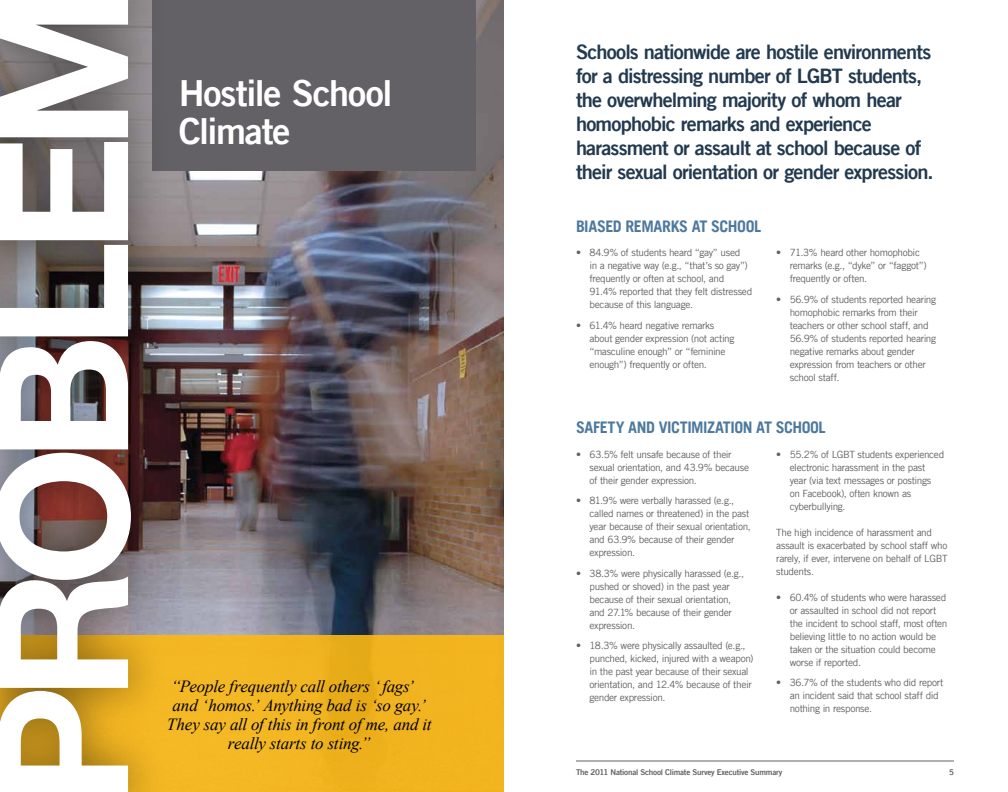
<style>
.page{position:relative;width:1008px;height:792px;background:#fff}
.page>*{position:absolute;margin:0;border:0;box-sizing:border-box;transform-origin:0 0}
.t1{font:36px/38px "Trade Gothic LT Bold Two";letter-spacing:-.03em;color:#fff}
.t2{font:20px/24px "Trade Gothic LT Bold Two";letter-spacing:-.04em;color:#22394f}
.t3{font:italic 17px "Times New Roman";letter-spacing:-.015em;color:#000}
.t4{font:700 16px "Trade Gothic LT";letter-spacing:-.03em;color:#4d799e}
.t5{font:10px/13px "Trade Gothic LT";letter-spacing:-.035em;color:#636165}
.t6{font:8px "Trade Gothic LT Bold Two";letter-spacing:-.025em;color:#636165}
</style>
<div class="page">
<hr style="left:576px;top:761px;width:378px;height:1px;background:#636165">
<img style="left:174px;top:0;width:330px;height:635px">
<div style="left:0;top:635px;width:504px;height:157px;background:#f2b420"></div>
<div style="left:152px;top:0;width:324px;height:171px;background:#636165"></div>
<img style="left:131px;top:0;width:43px;height:792px">
<svg style="left:0;top:0;width:131px;height:792px"></svg>
<h1 class="t1" style="left:179px;top:74px;width:215px">Hostile School<br>Climate</h1>
<h3 class="t3" style="left:171px;top:674px;width:244px">“People frequently call others ‘ fags’</h3>
<h3 class="t3" style="left:173px;top:693px;width:255px">and ‘homos.’ Anything bad is ‘so gay.’</h3>
<h3 class="t3" style="left:167px;top:712px;width:266px">They say all of this in front of me, and it</h3>
<h3 class="t3" style="left:228px;top:731px;width:144px">really starts to sting.”</h3>
<p class="t2" style="left:576px;top:40px;width:359px">Schools nationwide are hostile environments for a distressing number of LGBT students, the overwhelming majority of whom hear homophobic remarks and experience harassment or assault at school because of their sexual orientation or gender expression.</p>
<h3 class="t4" style="left:576px;top:216px;width:187px">BIASED REMARKS AT SCHOOL</h3>
<p class="t5" style="left:590px;top:246px;width:164px;text-indent:-14px">• 84.9% of students heard “gay” used<br>in a negative way (e.g., “that’s so gay”) frequently or often at school, and 91.4% reported that they felt distressed because of this language.</p>
<p class="t5" style="left:590px;top:319px;width:147px;text-indent:-14px">• 61.4% heard negative remarks about gender expression (not acting “masculine enough” or “feminine enough”) frequently or often.</p>
<p class="t5" style="left:790px;top:246px;width:139px;text-indent:-14px">• 71.3% heard other homophobic remarks (e.g., “dyke” or “faggot”) frequently or often.</p>
<p class="t5" style="left:790px;top:293px;width:148px;text-indent:-14px">• 56.9% of students reported hearing homophobic remarks from their teachers or other school staff, and<br>56.9% of students reported hearing negative remarks about gender expression from teachers or other school staff.</p>
<h3 class="t4" style="left:576px;top:417px;width:251px">SAFETY AND VICTIMIZATION AT SCHOOL</h3>
<p class="t5" style="left:590px;top:448px;width:161px;text-indent:-14px">• 63.5% felt unsafe because of their sexual orientation, and 43.9% because of their gender expression.</p>
<p class="t5" style="left:590px;top:494px;width:163px;text-indent:-14px">• 81.9% were verbally harassed (e.g., called names or threatened) in the past year because of their sexual orientation, and 63.9% because of their gender expression.</p>
<p class="t5" style="left:590px;top:567px;width:156px;text-indent:-14px">• 38.3% were physically harassed (e.g., pushed or shoved) in the past year because of their sexual orientation, and 27.1% because of their gender expression.</p>
<p class="t5" style="left:590px;top:639px;width:166px;text-indent:-14px">• 18.3% were physically assaulted (e.g., punched, kicked, injured with a weapon) in the past year because of their sexual orientation, and 12.4% because of their gender expression.</p>
<p class="t5" style="left:790px;top:448px;width:156px;text-indent:-14px">• 55.2% of LGBT students experienced electronic harassment in the past year (via text messages or postings<br>on Facebook), often known as cyberbullying.</p>
<p class="t5" style="left:776px;top:526px;width:173px">The high incidence of harassment and assault is exacerbated by school staff who rarely, if ever, intervene on behalf of LGBT students.</p>
<p class="t5" style="left:790px;top:591px;width:159px;text-indent:-14px">• 60.4% of students who were harassed or assaulted in school did not report the incident to school staff, most often believing little to no action would be taken or the situation could become worse if reported.</p>
<p class="t5" style="left:790px;top:676px;width:155px;text-indent:-14px">• 36.7% of the students who did report an incident said that school staff did nothing in response.</p>
<p class="t6" style="left:576px;top:767px;width:208px">The 2011 National School Climate Survey Executive Summary</p>
<p class="t6" style="left:949px;top:767px;width:6px">5</p>
</div>
